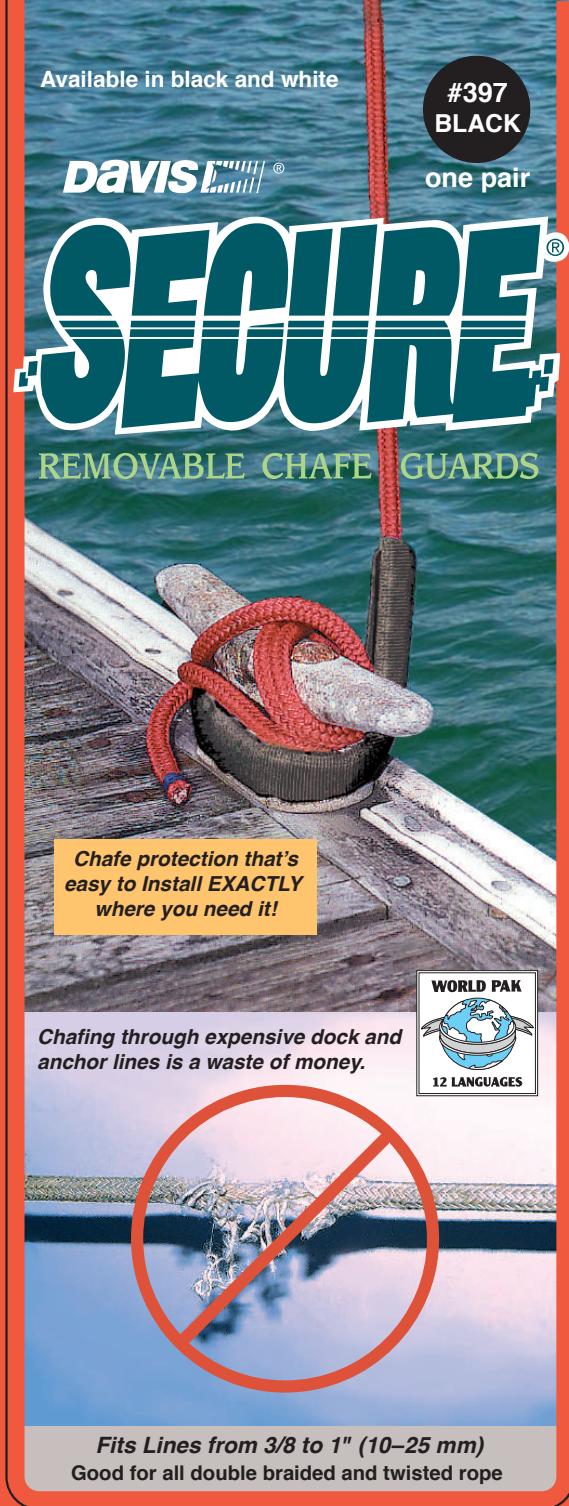
<style>
.page{position:relative;width:569px;height:1506px;background:#fff}
.page>*{position:absolute;margin:0;border:0;box-sizing:border-box;transform-origin:0 0}
.t1{font:700 27px "Helvetica";color:#fff}
.t2{font:700 24.75px "Helvetica";color:#fff}
.t3{font:italic 700 22.5px "Helvetica";color:#231f20}
.t4{font:700 22.5px "Helvetica";color:#fff}
.t5{font:italic 700 20.7px/24.8px "Helvetica";color:#231f20;text-align:center}
.t6{font:700 20.25px "Helvetica";color:#231f20}
</style>
<div class="page">
<img style="left:4px;top:0;width:564px;height:1505px">
<p class="t4" style="left:40px;top:61px;width:300px">Available in black and white</p>
<h1 class="t1" style="left:447px;top:71px;width:62px">#397</h1>
<p class="t2" style="left:434px;top:103px;width:88px">BLACK</p>
<h1 class="t1" style="left:424px;top:155px;width:107px">one pair</h1>
<p class="t5" style="left:64px;top:846px;width:239px">Chafe protection that’s easy to Install EXACTLY where you need it!</p>
<p class="t5" style="left:37px;top:1024px;width:365px;text-align:left">Chafing through expensive dock and anchor lines is a waste of money.</p>
<p class="t3" style="left:95px;top:1426px;width:389px">Fits Lines from 3/8 to 1" (10–25 mm)</p>
<p class="t6" style="left:71px;top:1456px;width:432px">Good for all double braided and twisted rope</p>
</div>
